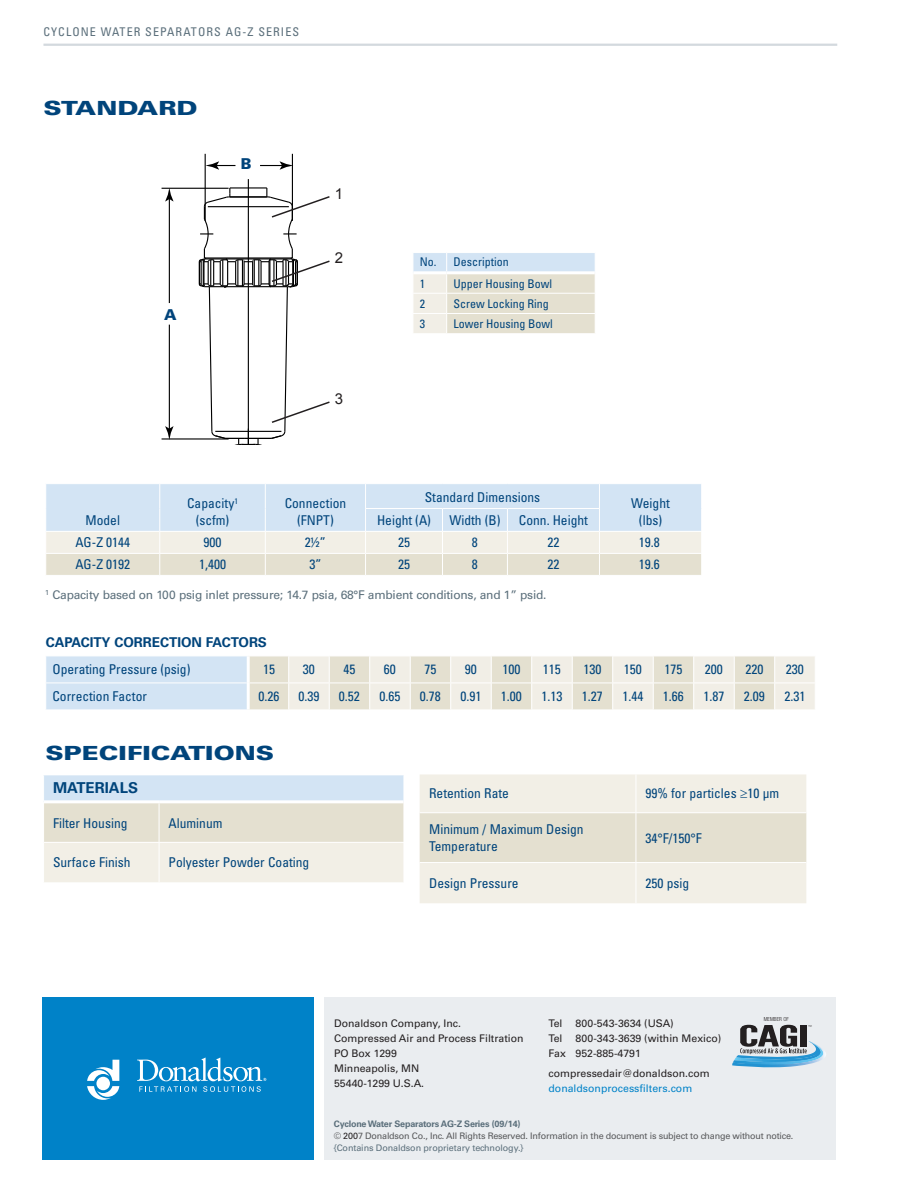
<style>
.page{position:relative;width:918px;height:1188px;background:#fff}
.page>*{position:absolute;margin:0;border:0;box-sizing:border-box;transform-origin:0 0}
.Body{font:900 19.5px "Univers LT Std";color:#00447b;scale:1.3 1}
.Table_Headline-Bold{font:700 15px "Univers LT Std";color:#00447b}
.t1{font:15px "Arial";color:#231f20}
.t2{font:900 15px "Univers LT Std";color:#00447b}
.Table_Copy-_Left{font:condensed 13.5px/16.2px "Univers LT Std";color:#00447b}
.Table_Copy-_Condense{font:condensed 13.5px/16.2px "Univers LT Std";color:#00447b;text-align:center}
.t3{font:700 13.5px "Univers LT Std";color:#00447b}
.Body-2{font:12px "Univers LT Std";letter-spacing:-.02em;color:#5b6f7b}
.t4{font:condensed 12px "Univers LT Std";color:#00447b}
.t5{font:condensed 12px "Univers LT Std";letter-spacing:.09em;color:#5b6f7b}
.t6{font:10.5px/15px "Univers LT Std";color:#231f20}
.t7{font:10.5px "Univers LT Std";color:#0082c8}
.t8{font:9px/12px "Univers LT Std";letter-spacing:-.02em;color:#57585a}
.t9{font:300 condensed 5.55px "Helvetica Neue";letter-spacing:.005em;color:#231f20}
.t10{font:300 condensed 4.05px "Helvetica Neue";color:#231f20}
.s1{font-weight:700;color:#5b6f7b}
.s2{color:#231f20}
.s3{color:#5b6f7b}
</style>
<div class="page">
<svg style="left:46px;top:656px;width:769px;height:54px;background:#e5e7e3"></svg>
<hr style="left:247px;top:656px;width:3px;height:27px;background:#fff">
<hr style="left:247px;top:683px;width:3px;height:27px;background:#fff">
<svg style="left:413px;top:253px;width:182px;height:80px;background:#e2e3dd"></svg>
<hr style="left:413px;top:271px;width:34px;height:3px;background:#fff">
<hr style="left:447px;top:271px;width:148px;height:3px;background:#fff">
<hr style="left:248px;top:179px;width:1px;height:266px;background:#000">
<hr style="left:230px;top:187px;width:37px;height:2px;background:#000">
<hr style="left:292px;top:154px;width:1px;height:67px;background:#000">
<hr style="left:205px;top:154px;width:1px;height:67px;background:#000">
<hr style="left:162px;top:188px;width:67px;height:1px;background:#000">
<hr style="left:162px;top:438px;width:67px;height:2px;background:#000">
<hr style="left:169px;top:198px;width:1px;height:105px;background:#000">
<svg style="left:165px;top:188px;width:9px;height:14px"></svg>
<hr style="left:169px;top:325px;width:1px;height:105px;background:#000">
<svg style="left:165px;top:426px;width:9px;height:14px"></svg>
<svg style="left:205px;top:161px;width:30px;height:9px"></svg>
<svg style="left:260px;top:161px;width:32px;height:9px"></svg>
<svg style="left:198px;top:188px;width:132px;height:257px"></svg>
<div style="left:42px;top:998px;width:272px;height:162px;background:#0082c8"></div>
<div style="left:324px;top:997px;width:512px;height:163px;background:#eaedf0"></div>
<svg style="left:732px;top:1025px;width:94px;height:43px"></svg>
<svg style="left:87px;top:1060px;width:32px;height:40px"></svg>
<svg style="left:137px;top:1058px;width:129px;height:34px"></svg>
<hr style="left:43px;top:44px;width:794px;height:2px;background:#d3d9de">
<div style="left:420px;top:774px;width:386px;height:129px;background:#f2efe6"></div>
<div style="left:420px;top:813px;width:386px;height:49px;background:#e4e0d0"></div>
<hr style="left:636px;top:774px;width:1px;height:38px;background:#fff">
<hr style="left:420px;top:812px;width:216px;height:1px;background:#fff">
<hr style="left:636px;top:813px;width:1px;height:49px;background:#fff">
<hr style="left:636px;top:812px;width:170px;height:1px;background:#fff">
<hr style="left:420px;top:862px;width:216px;height:1px;background:#fff">
<hr style="left:636px;top:863px;width:1px;height:40px;background:#fff">
<hr style="left:636px;top:862px;width:170px;height:1px;background:#fff">
<svg style="left:44px;top:775px;width:360px;height:107px;background:#e5e6e1"></svg>
<hr style="left:44px;top:800px;width:115px;height:3px;background:#fff">
<hr style="left:159px;top:803px;width:1px;height:39px;background:#fff">
<hr style="left:159px;top:800px;width:245px;height:3px;background:#fff">
<hr style="left:43px;top:842px;width:116px;height:1px;background:#fff">
<hr style="left:159px;top:843px;width:1px;height:39px;background:#fff">
<hr style="left:159px;top:842px;width:245px;height:1px;background:#fff">
<svg style="left:46px;top:484px;width:656px;height:91px;background:#dfe6e8"></svg>
<hr style="left:599px;top:553px;width:103px;height:1px;background:#fff">
<p class="t5" style="left:43px;top:24px;width:257px">CYCLONE WATER SEPARATORS AG-Z SERIES</p>
<p class="Body" style="left:43px;top:96px;width:120px">STANDARD</p>
<p class="t2" style="left:241px;top:155px;width:12px">B</p>
<p class="t2" style="left:164px;top:305px;width:14px">A</p>
<p class="t1" style="left:335px;top:184px;width:10px">1</p>
<p class="t1" style="left:335px;top:248px;width:10px">2</p>
<p class="t1" style="left:335px;top:389px;width:10px">3</p>
<p class="t4" style="left:420px;top:255px;width:18px">No.</p>
<p class="t4" style="left:453px;top:255px;width:57px">Description</p>
<p class="t4" style="left:420px;top:276px;width:7px">1</p>
<p class="t4" style="left:453px;top:276px;width:100px">Upper Housing Bowl</p>
<p class="t4" style="left:420px;top:296px;width:7px">2</p>
<p class="t4" style="left:453px;top:296px;width:97px">Screw Locking Ring</p>
<p class="t4" style="left:420px;top:316px;width:7px">3</p>
<p class="t4" style="left:453px;top:316px;width:101px">Lower Housing Bowl</p>
<p class="Table_Copy-_Condense" style="left:86px;top:512px;width:36px">Model</p>
<p class="Table_Copy-_Condense" style="left:187px;top:495px;width:52px">Capacity<sup>1 </sup>(scfm)</p>
<p class="Table_Copy-_Condense" style="left:285px;top:495px;width:63px">Connection (FNPT)</p>
<p class="Table_Copy-_Condense" style="left:425px;top:489px;width:117px">Standard Dimensions</p>
<p class="Table_Copy-_Condense" style="left:631px;top:495px;width:40px">Weight</p>
<p class="Table_Copy-_Condense" style="left:377px;top:512px;width:56px">Height (A)</p>
<p class="Table_Copy-_Condense" style="left:449px;top:512px;width:53px">Width (B)</p>
<p class="Table_Copy-_Condense" style="left:519px;top:512px;width:70px">Conn. Height</p>
<p class="Table_Copy-_Condense" style="left:639px;top:512px;width:25px">(lbs)</p>
<p class="Table_Copy-_Condense" style="left:75px;top:534px;width:56px">AG-Z 0144</p>
<p class="Table_Copy-_Condense" style="left:204px;top:534px;width:19px">900</p>
<p class="Table_Copy-_Condense" style="left:305px;top:534px;width:22px">2½”</p>
<p class="Table_Copy-_Condense" style="left:398px;top:534px;width:13px">25</p>
<p class="Table_Copy-_Condense" style="left:472px;top:534px;width:7px">8</p>
<p class="Table_Copy-_Condense" style="left:547px;top:534px;width:13px">22</p>
<p class="Table_Copy-_Condense" style="left:639px;top:534px;width:22px">19.8</p>
<p class="Table_Copy-_Condense" style="left:75px;top:556px;width:56px">AG-Z 0192</p>
<p class="Table_Copy-_Condense" style="left:199px;top:556px;width:28px">1,400</p>
<p class="Table_Copy-_Condense" style="left:309px;top:556px;width:13px">3”</p>
<p class="Table_Copy-_Condense" style="left:398px;top:556px;width:13px">25</p>
<p class="Table_Copy-_Condense" style="left:472px;top:556px;width:7px">8</p>
<p class="Table_Copy-_Condense" style="left:547px;top:556px;width:13px">22</p>
<p class="Table_Copy-_Condense" style="left:639px;top:556px;width:22px">19.6</p>
<p class="Body-2" style="left:45px;top:588px;width:503px"><sup>1</sup> Capacity based on 100 psig inlet pressure; 14.7 psia, 68°F ambient conditions, and 1” psid.</p>
<p class="t3" style="left:46px;top:634px;width:223px">CAPACITY CORRECTION FACTORS</p>
<p class="Table_Copy-_Left" style="left:52px;top:661px;width:139px">Operating Pressure (psig)</p>
<p class="Table_Copy-_Left" style="left:263px;top:661px;width:13px">15</p>
<p class="Table_Copy-_Left" style="left:303px;top:661px;width:13px">30</p>
<p class="Table_Copy-_Left" style="left:343px;top:661px;width:13px">45</p>
<p class="Table_Copy-_Left" style="left:384px;top:661px;width:13px">60</p>
<p class="Table_Copy-_Left" style="left:424px;top:661px;width:13px">75</p>
<p class="Table_Copy-_Left" style="left:465px;top:661px;width:13px">90</p>
<p class="Table_Copy-_Left" style="left:502px;top:661px;width:19px">100</p>
<p class="Table_Copy-_Left" style="left:543px;top:661px;width:19px">115</p>
<p class="Table_Copy-_Left" style="left:583px;top:661px;width:19px">130</p>
<p class="Table_Copy-_Left" style="left:624px;top:661px;width:19px">150</p>
<p class="Table_Copy-_Left" style="left:664px;top:661px;width:19px">175</p>
<p class="Table_Copy-_Left" style="left:705px;top:661px;width:19px">200</p>
<p class="Table_Copy-_Left" style="left:745px;top:661px;width:19px">220</p>
<p class="Table_Copy-_Left" style="left:786px;top:661px;width:19px">230</p>
<p class="Table_Copy-_Left" style="left:52px;top:688px;width:96px">Correction Factor</p>
<p class="Table_Copy-_Left" style="left:259px;top:688px;width:22px">0.26</p>
<p class="Table_Copy-_Left" style="left:298px;top:688px;width:22px">0.39</p>
<p class="Table_Copy-_Left" style="left:339px;top:688px;width:22px">0.52</p>
<p class="Table_Copy-_Left" style="left:379px;top:688px;width:22px">0.65</p>
<p class="Table_Copy-_Left" style="left:420px;top:688px;width:22px">0.78</p>
<p class="Table_Copy-_Left" style="left:460px;top:688px;width:22px">0.91</p>
<p class="Table_Copy-_Left" style="left:501px;top:688px;width:22px">1.00</p>
<p class="Table_Copy-_Left" style="left:541px;top:688px;width:22px">1.13</p>
<p class="Table_Copy-_Left" style="left:582px;top:688px;width:22px">1.27</p>
<p class="Table_Copy-_Left" style="left:622px;top:688px;width:22px">1.44</p>
<p class="Table_Copy-_Left" style="left:663px;top:688px;width:22px">1.66</p>
<p class="Table_Copy-_Left" style="left:703px;top:688px;width:22px">1.87</p>
<p class="Table_Copy-_Left" style="left:744px;top:688px;width:22px">2.09</p>
<p class="Table_Copy-_Left" style="left:784px;top:688px;width:22px">2.31</p>
<p class="Body" style="left:45px;top:741px;width:178px">SPECIFICATIONS</p>
<p class="Table_Headline-Bold" style="left:53px;top:779px;width:87px">MATERIALS</p>
<p class="Table_Copy-_Left" style="left:53px;top:814px;width:76px">Filter Housing</p>
<p class="Table_Copy-_Left" style="left:169px;top:814px;width:55px">Aluminum</p>
<p class="Table_Copy-_Left" style="left:53px;top:854px;width:79px">Surface Finish</p>
<p class="Table_Copy-_Left" style="left:169px;top:854px;width:142px">Polyester Powder Coating</p>
<p class="Table_Copy-_Left" style="left:429px;top:785px;width:81px">Retention Rate</p>
<p class="Table_Copy-_Left" style="left:645px;top:785px;width:135px">99% for particles ≥10 µm</p>
<p class="Table_Copy-_Left" style="left:429px;top:821px;width:156px">Minimum / Maximum Design<br>Temperature</p>
<p class="Table_Copy-_Left" style="left:645px;top:829px;width:58px">34°F/150°F</p>
<p class="Table_Copy-_Left" style="left:429px;top:875px;width:91px">Design Pressure</p>
<p class="Table_Copy-_Left" style="left:645px;top:875px;width:45px">250 psig</p>
<p class="t9" style="left:764px;top:1016px;width:27px">MEMBER OF</p>
<p class="t6" style="left:334px;top:1016px;width:191px">Donaldson Company, Inc.<br>Compressed Air and Process Filtration<br>PO Box 1299<br>Minneapolis, MN<br>55440-1299 U.S.A.</p>
<p class="t6" style="left:549px;top:1016px;width:174px">Tel 800-543-3634 (USA)<br>Tel 800-343-3639 (within Mexico)<br>Fax 952-885-4791</p>
<p class="t6" style="left:549px;top:1065px;width:163px">compressedair@donaldson.com</p>
<p class="t7" style="left:549px;top:1082px;width:145px">donaldsonprocessfilters.com</p>
<p class="t8" style="left:334px;top:1118px;width:461px"><span class="s1">Cyclone Water Separators AG-Z Series (09/14)<br></span>© <span class="s2">200</span>7 Donaldson Co., Inc. All Rights Reserved. Information in the document is subject to change without notice. <span class="s3">{Contains Donaldson proprietary technology.}</span></p>
<p class="t10" style="left:808px;top:1024px;width:5px">™</p>
</div>
